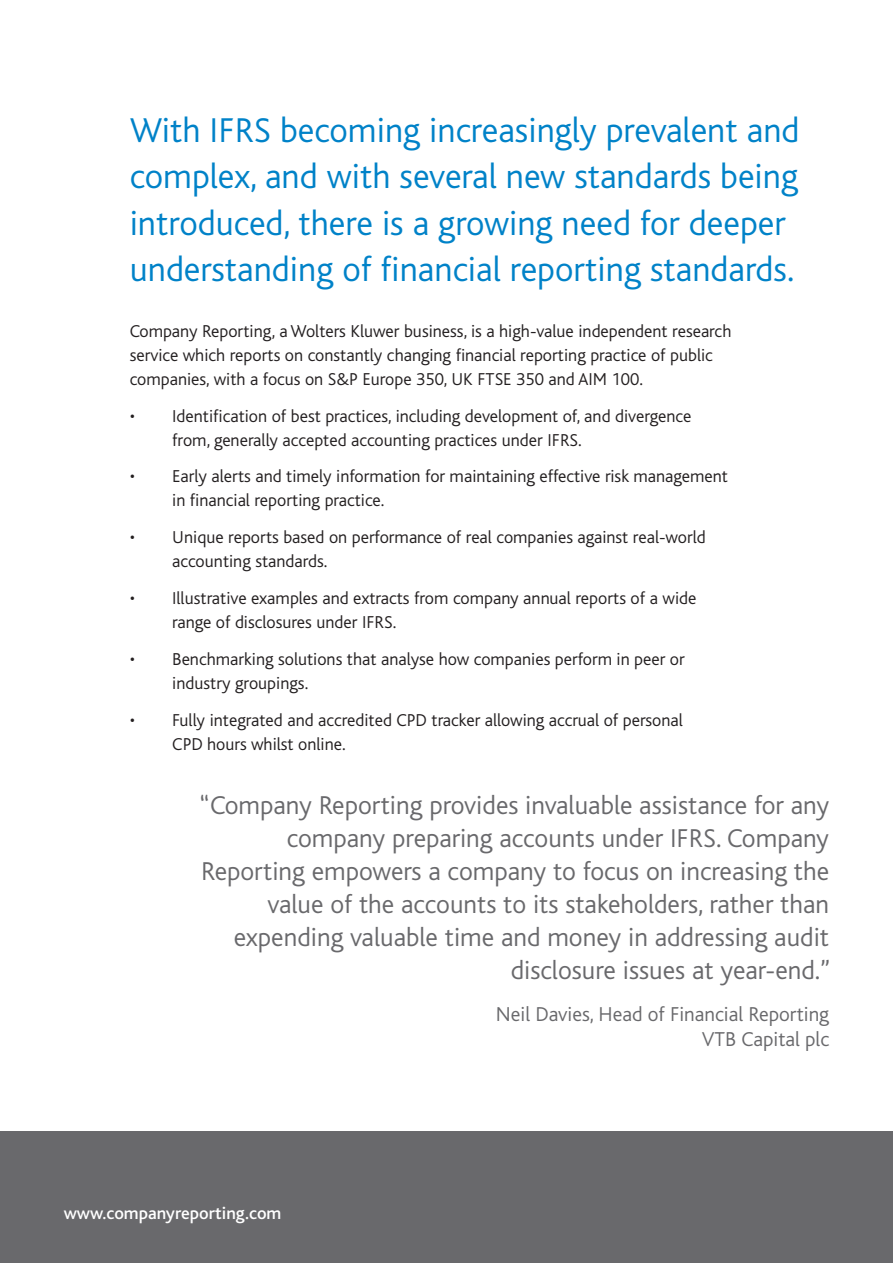
<style>
.page{position:relative;width:893px;height:1263px;background:#fff}
.page>*{position:absolute;margin:0;border:0;box-sizing:border-box;transform-origin:0 0}
.t1{font:300 36px/46.5px "Bliss";color:#0082c8}
.t2{font:300 27px/33px "Bliss";color:#69696c;text-align:right}
.t3{font:300 21px/25.2px "Bliss";color:#69696c;text-align:right}
.Body_copy{font:300 18px/24px "Bliss";color:#231f20}
.t4{font:500 18px "Bliss";color:#fff}
</style>
<div class="page">
<div style="left:0;top:1131px;width:893px;height:132px;background:#69696c"></div>
<p class="t1" style="left:130px;top:108px;width:671px">With IFRS becoming increasingly prevalent and complex, and with several new standards being introduced, there is a growing need for deeper understanding of financial reporting standards.</p>
<p class="Body_copy" style="left:130px;top:319px;width:603px">Company Reporting, a Wolters Kluwer business, is a high-value independent research service which reports on constantly changing financial reporting practice of public companies, with a focus on S&amp;P Europe 350, UK FTSE 350 and AIM 100.</p>
<p class="Body_copy" style="left:172px;top:404px;width:521px;text-indent:-43px">• Identification of best practices, including development of, and divergence from, generally accepted accounting practices under IFRS.</p>
<p class="Body_copy" style="left:172px;top:465px;width:557px;text-indent:-43px">• Early alerts and timely information for maintaining effective risk management in financial reporting practice.</p>
<p class="Body_copy" style="left:172px;top:526px;width:535px;text-indent:-43px">• Unique reports based on performance of real companies against real-world accounting standards.</p>
<p class="Body_copy" style="left:172px;top:586px;width:526px;text-indent:-43px">• Illustrative examples and extracts from company annual reports of a wide range of disclosures under IFRS.</p>
<p class="Body_copy" style="left:172px;top:647px;width:514px;text-indent:-43px">• Benchmarking solutions that analyse how companies perform in peer or industry groupings.</p>
<p class="Body_copy" style="left:172px;top:708px;width:512px;text-indent:-43px">• Fully integrated and accredited CPD tracker allowing accrual of personal<br>CPD hours whilst online.</p>
<p class="t2" style="left:200px;top:789px;width:632px">“Company Reporting provides invaluable assistance for any company preparing accounts under IFRS. Company Reporting empowers a company to focus on increasing the value of the accounts to its stakeholders, rather than expending valuable time and money in addressing audit disclosure issues at year-end.”</p>
<p class="t3" style="left:496px;top:1002px;width:335px">Neil Davies, Head of Financial Reporting<br>VTB Capital plc</p>
<p class="t4" style="left:64px;top:1204px;width:219px">www.companyreporting.com</p>
</div>
